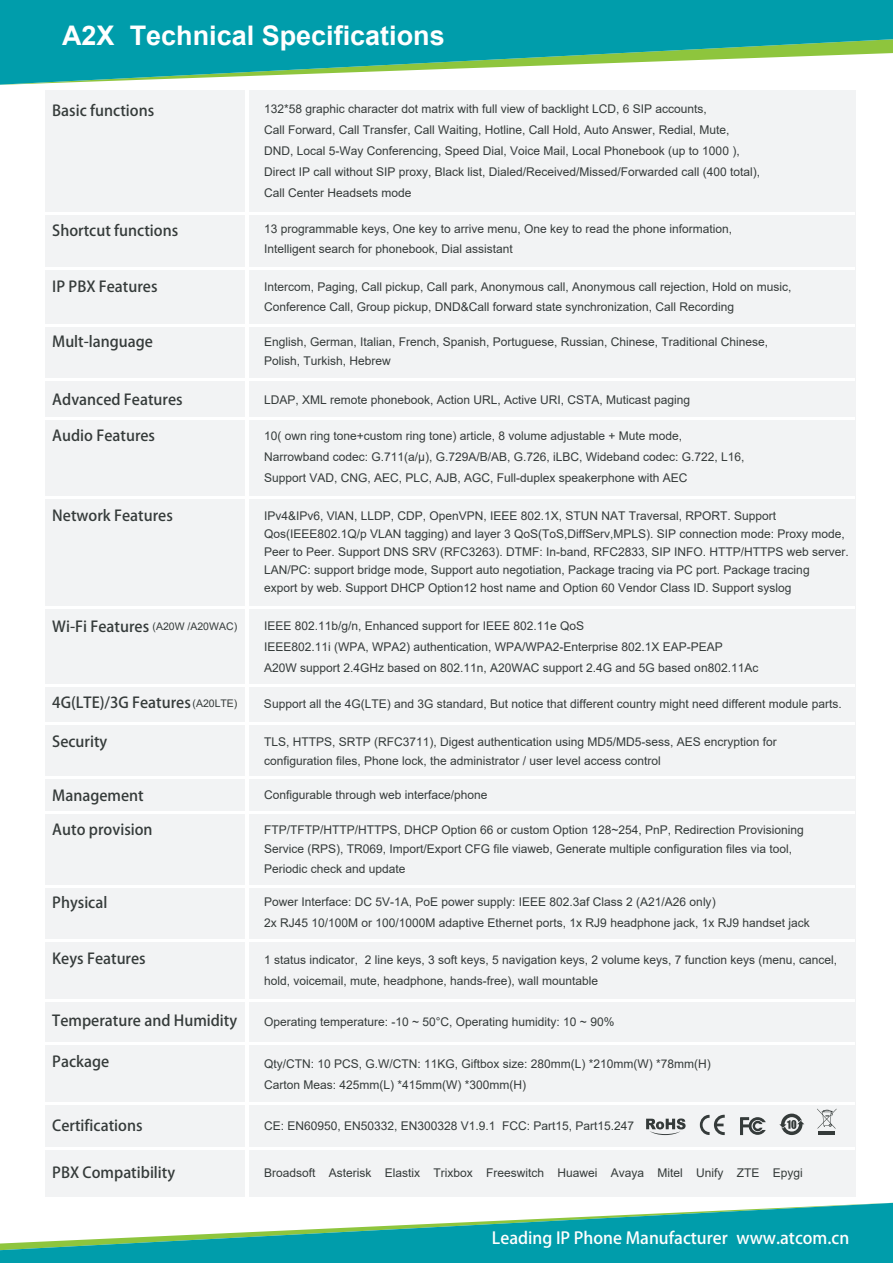
<style>
.page{position:relative;width:893px;height:1263px;background:#fff}
.page>*{position:absolute;margin:0;border:0;box-sizing:border-box;transform-origin:0 0}
.t1{font:700 27px "Arial";color:#fff}
.t2{font:16.5px "J Zong Deng Xian";color:#fff}
.t3{font:15px "Adobe Heiti Std";color:#353b3a}
.t4{font:12px/21px "Arial";color:#353b3a}
.t5{font:10.5px "Arial";color:#353b3a}
</style>
<div class="page">
<svg style="left:0;top:0;width:893px;height:85px;fill:#009dab"></svg>
<svg style="left:0;top:1203px;width:893px;height:60px;fill:#009dab"></svg>
<div style="left:45px;top:91px;width:199px;height:1106px;background:#f2f3f4"></div>
<div style="left:249px;top:91px;width:606px;height:1106px;background:#f2f3f4"></div>
<svg style="left:646px;top:1118px;width:40px;height:17px"></svg>
<svg style="left:700px;top:1115px;width:25px;height:20px"></svg>
<hr style="left:819px;top:1131px;width:16px;height:4px;background:#353b3a">
<svg style="left:817px;top:1109px;width:20px;height:20px"></svg>
<svg style="left:740px;top:1117px;width:26px;height:18px"></svg>
<svg style="left:779px;top:1113px;width:25px;height:22px"></svg>
<hr style="left:45px;top:1147px;width:810px;height:2px;background:#fff">
<hr style="left:45px;top:1103px;width:810px;height:2px;background:#fff">
<hr style="left:45px;top:1042px;width:810px;height:2px;background:#fff">
<hr style="left:45px;top:999px;width:810px;height:2px;background:#fff">
<hr style="left:45px;top:940px;width:810px;height:2px;background:#fff">
<hr style="left:45px;top:885px;width:810px;height:2px;background:#fff">
<hr style="left:45px;top:811px;width:810px;height:3px;background:#fff">
<hr style="left:45px;top:776px;width:810px;height:2px;background:#fff">
<hr style="left:45px;top:685px;width:810px;height:2px;background:#fff">
<hr style="left:45px;top:722px;width:810px;height:2px;background:#fff">
<hr style="left:45px;top:607px;width:810px;height:2px;background:#fff">
<hr style="left:45px;top:496px;width:810px;height:2px;background:#fff">
<hr style="left:45px;top:417px;width:810px;height:2px;background:#fff">
<hr style="left:45px;top:379px;width:810px;height:2px;background:#fff">
<hr style="left:45px;top:325px;width:810px;height:2px;background:#fff">
<hr style="left:45px;top:267px;width:810px;height:2px;background:#fff">
<hr style="left:45px;top:212px;width:810px;height:2px;background:#fff">
<h1 class="t1" style="left:62px;top:17px;width:384px">A2X Technical Specifications</h1>
<p class="t3" style="left:52px;top:101px;width:103px">Basic functions</p>
<p class="t3" style="left:52px;top:222px;width:127px">Shortcut functions</p>
<p class="t3" style="left:52px;top:278px;width:107px">IP PBX Features</p>
<p class="t3" style="left:52px;top:333px;width:102px">Mult-language</p>
<p class="t3" style="left:52px;top:390px;width:132px">Advanced Features</p>
<p class="t3" style="left:52px;top:427px;width:104px">Audio Features</p>
<p class="t3" style="left:52px;top:507px;width:122px">Network Features</p>
<p class="t3" style="left:52px;top:617px;width:98px">Wi-Fi Features</p>
<p class="t5" style="left:153px;top:619px;width:86px">(A20W /A20WAC)</p>
<p class="t4" style="left:264px;top:98px;width:498px">132*58 graphic character dot matrix with full view of backlight LCD, 6 SIP accounts,<br>Call Forward, Call Transfer, Call Waiting, Hotline, Call Hold, Auto Answer, Redial, Mute, DND, Local 5-Way Conferencing, Speed Dial, Voice Mail, Local Phonebook (up to 1000 ), Direct IP call without SIP proxy, Black list, Dialed/Received/Missed/Forwarded call (400 total), Call Center Headsets mode</p>
<p class="t4" style="left:264px;top:219px;width:470px;line-height:19.5px">13 programmable keys, One key to arrive menu, One key to read the phone information,<br>Intelligent search for phonebook, Dial assistant</p>
<p class="t4" style="left:264px;top:277px;width:529px;line-height:19.5px">Intercom, Paging, Call pickup, Call park, Anonymous call, Anonymous call rejection, Hold on music,<br>Conference Call, Group pickup, DND&amp;Call forward state synchronization, Call Recording</p>
<p class="t4" style="left:264px;top:332px;width:506px;line-height:19.5px">English, German, Italian, French, Spanish, Portuguese, Russian, Chinese, Traditional Chinese,<br>Polish, Turkish, Hebrew</p>
<p class="t4" style="left:264px;top:389px;width:428px">LDAP, XML remote phonebook, Action URL, Active URI, CSTA, Muticast paging</p>
<p class="t4" style="left:264px;top:425px;width:482px">10( own ring tone+custom ring tone) article, 8 volume adjustable + Mute mode,<br>Narrowband codec: G.711(a/μ), G.729A/B/AB, G.726, iLBC, Wideband codec: G.722, L16,<br>Support VAD, CNG, AEC, PLC, AJB, AGC, Full-duplex speakerphone with AEC</p>
<p class="t4" style="left:264px;top:507px;width:586px;line-height:18px">IPv4&amp;IPv6, VlAN, LLDP, CDP, OpenVPN, IEEE 802.1X, STUN NAT Traversal, RPORT. Support Qos(IEEE802.1Q/p VLAN tagging) and layer 3 QoS(ToS,DiffServ,MPLS). SIP connection mode: Proxy mode, Peer to Peer. Support DNS SRV (RFC3263). DTMF: In-band, RFC2833, SIP INFO. HTTP/HTTPS web server.<br>LAN/PC: support bridge mode, Support auto negotiation, Package tracing via PC port. Package tracing<br>export by web. Support DHCP Option12 host name and Option 60 Vendor Class ID. Support syslog</p>
<p class="t4" style="left:264px;top:616px;width:496px">IEEE 802.11b/g/n, Enhanced support for IEEE 802.11e QoS<br>IEEE802.11i (WPA, WPA2) authentication, WPA/WPA2-Enterprise 802.1X EAP-PEAP<br>A20W support 2.4GHz based on 802.11n, A20WAC support 2.4G and 5G based on802.11Ac</p>
<p class="t3" style="left:52px;top:693px;width:140px">4G(LTE)/3G Features</p>
<p class="t5" style="left:193px;top:696px;width:46px">(A20LTE)</p>
<p class="t4" style="left:264px;top:694px;width:579px">Support all the 4G(LTE) and 3G standard, But notice that different country might need different module parts.</p>
<p class="t3" style="left:52px;top:732px;width:57px">Security</p>
<p class="t4" style="left:264px;top:732px;width:514px;line-height:19.5px">TLS, HTTPS, SRTP (RFC3711), Digest authentication using MD5/MD5-sess, AES encryption for configuration files, Phone lock, the administrator / user level access control</p>
<p class="t3" style="left:52px;top:786px;width:93px">Management</p>
<p class="t3" style="left:52px;top:820px;width:102px">Auto provision</p>
<p class="t4" style="left:264px;top:784px;width:225px">Configurable through web interface/phone</p>
<p class="t4" style="left:264px;top:819px;width:541px">FTP/TFTP/HTTP/HTTPS, DHCP Option 66 or custom Option 128~254, PnP, Redirection Provisioning</p>
<p class="t4" style="left:264px;top:858px;width:143px">Periodic check and update</p>
<p class="t4" style="left:264px;top:838px;width:530px">Service (RPS), TR069, Import/Export CFG file viaweb, Generate multiple configuration files via tool,</p>
<p class="t3" style="left:52px;top:894px;width:57px">Physical</p>
<p class="t3" style="left:52px;top:950px;width:95px">Keys Features</p>
<p class="t4" style="left:264px;top:891px;width:547px">Power Interface: DC 5V-1A, PoE power supply: IEEE 802.3af Class 2 (A21/A26 only)<br>2x RJ45 10/100M or 100/1000M adaptive Ethernet ports, 1x RJ9 headphone jack, 1x RJ9 handset jack</p>
<p class="t4" style="left:264px;top:949px;width:574px">1 status indicator, 2 line keys, 3 soft keys, 5 navigation keys, 2 volume keys, 7 function keys (menu, cancel, hold, voicemail, mute, headphone, hands-free), wall mountable</p>
<p class="t3" style="left:52px;top:1011px;width:186px">Temperature and Humidity</p>
<p class="t4" style="left:264px;top:1011px;width:352px">Operating temperature: -10 ~ 50°C, Operating humidity: 10 ~ 90%</p>
<p class="t3" style="left:52px;top:1053px;width:58px">Package</p>
<p class="t4" style="left:264px;top:1053px;width:448px">Qty/CTN: 10 PCS, G.W/CTN: 11KG, Giftbox size: 280mm(L) *210mm(W) *78mm(H)<br>Carton Meas: 425mm(L) *415mm(W) *300mm(H)</p>
<p class="t3" style="left:52px;top:1117px;width:92px">Certifications</p>
<p class="t3" style="left:52px;top:1163px;width:124px">PBX Compatibility</p>
<p class="t4" style="left:264px;top:1115px;width:372px">CE: EN60950, EN50332, EN300328 V1.9.1 FCC: Part15, Part15.247</p>
<p class="t4" style="left:264px;top:1162px;width:540px">Broadsoft Asterisk Elastix Trixbox Freeswitch Huawei Avaya Mitel Unify ZTE Epygi</p>
<h2 class="t2" style="left:492px;top:1228px;width:359px">Leading IP Phone Manufacturer www.atcom.cn</h2>
</div>
